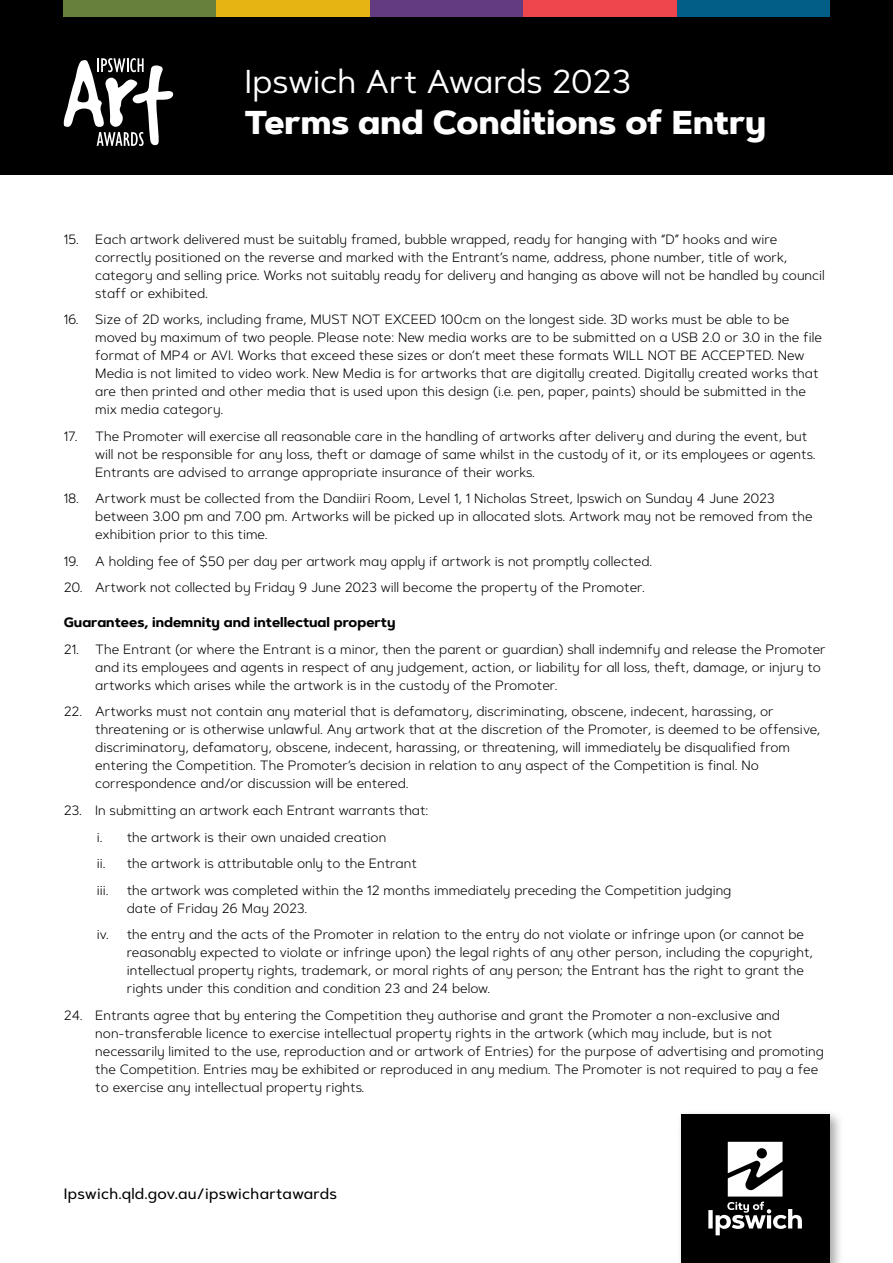
<style>
.page{position:relative;width:893px;height:1263px;background:#fff}
.page>*{position:absolute;margin:0;border:0;box-sizing:border-box;transform-origin:0 0}
.t1{font:800 33px "Artegra Sans Alt";color:#fff}
.t2{font:33px "Artegra Sans Alt";letter-spacing:-.01em;color:#fff}
.t3{font:500 15px "Artegra Sans Alt";letter-spacing:.02em;color:#000}
.Body_copy{font:300 13.5px/18px "Artegra Sans Alt";color:#000}
.Subheading{font:700 13.5px "Artegra Sans Alt";color:#000}
</style>
<div class="page">
<div style="left:0;top:0;width:893px;height:174px;background:#000"></div>
<div style="left:676px;top:0;width:153px;height:17px;background:#005e87"></div>
<div style="left:64px;top:0;width:153px;height:17px;background:#67803b"></div>
<div style="left:370px;top:0;width:153px;height:17px;background:#633b81"></div>
<div style="left:217px;top:0;width:153px;height:17px;background:#e7b513"></div>
<div style="left:523px;top:0;width:153px;height:17px;background:#ef454d"></div>
<svg style="left:64px;top:58px;width:109px;height:88px"></svg>
<div style="left:676px;top:1109px;width:168px;height:154px;background:#000;opacity:.35"></div>
<div style="left:681px;top:1114px;width:149px;height:149px;background:#000"></div>
<svg style="left:708px;top:1142px;width:94px;height:93px"></svg>
<h1 class="t2" style="left:244px;top:59px;width:388px">Ipswich Art Awards 2023</h1>
<h1 class="t1" style="left:244px;top:97px;width:523px">Terms and Conditions of Entry</h1>
<p class="Body_copy" style="left:95px;top:230px;width:731px;text-indent:-32px">15. Each artwork delivered must be suitably framed, bubble wrapped, ready for hanging with “D” hooks and wire correctly positioned on the reverse and marked with the Entrant’s name, address, phone number, title of work, category and selling price. Works not suitably ready for delivery and hanging as above will not be handled by council staff or exhibited.</p>
<p class="Body_copy" style="left:95px;top:310px;width:728px;text-indent:-32px">16. Size of 2D works, including frame, MUST NOT EXCEED 100cm on the longest side. 3D works must be able to be moved by maximum of two people. Please note: New media works are to be submitted on a USB 2.0 or 3.0 in the file format of MP4 or AVI. Works that exceed these sizes or don’t meet these formats WILL NOT BE ACCEPTED. New Media is not limited to video work. New Media is for artworks that are digitally created. Digitally created works that are then printed and other media that is used upon this design (i.e. pen, paper, paints) should be submitted in the mix media category.</p>
<p class="Body_copy" style="left:95px;top:427px;width:722px;text-indent:-32px">17. The Promoter will exercise all reasonable care in the handling of artworks after delivery and during the event, but will not be responsible for any loss, theft or damage of same whilst in the custody of it, or its employees or agents.<br>Entrants are advised to arrange appropriate insurance of their works.</p>
<p class="Body_copy" style="left:95px;top:489px;width:719px;text-indent:-32px">18. Artwork must be collected from the Dandiiri Room, Level 1, 1 Nicholas Street, Ipswich on Sunday 4 June 2023 between 3.00 pm and 7.00 pm. Artworks will be picked up in allocated slots. Artwork may not be removed from the exhibition prior to this time.</p>
<p class="Body_copy" style="left:64px;top:552px;width:590px">19. A holding fee of $50 per day per artwork may apply if artwork is not promptly collected.</p>
<p class="Body_copy" style="left:64px;top:578px;width:583px">20. Artwork not collected by Friday 9 June 2023 will become the property of the Promoter.</p>
<p class="Subheading" style="left:64px;top:613px;width:333px">Guarantees, indemnity and intellectual property</p>
<p class="Body_copy" style="left:95px;top:640px;width:732px;text-indent:-32px">21. The Entrant (or where the Entrant is a minor, then the parent or guardian) shall indemnify and release the Promoter and its employees and agents in respect of any judgement, action, or liability for all loss, theft, damage, or injury to artworks which arises while the artwork is in the custody of the Promoter.</p>
<p class="Body_copy" style="left:95px;top:702px;width:727px;text-indent:-32px">22. Artworks must not contain any material that is defamatory, discriminating, obscene, indecent, harassing, or threatening or is otherwise unlawful. Any artwork that at the discretion of the Promoter, is deemed to be offensive, discriminatory, defamatory, obscene, indecent, harassing, or threatening, will immediately be disqualified from entering the Competition. The Promoter’s decision in relation to any aspect of the Competition is final. No correspondence and/or discussion will be entered.</p>
<p class="Body_copy" style="left:64px;top:801px;width:366px">23. In submitting an artwork each Entrant warrants that:</p>
<p class="Body_copy" style="left:97px;top:827px;width:291px">i. the artwork is their own unaided creation</p>
<p class="Body_copy" style="left:97px;top:854px;width:322px">ii. the artwork is attributable only to the Entrant</p>
<p class="Body_copy" style="left:97px;top:880px;width:13px">iii.</p>
<p class="Body_copy" style="left:127px;top:880px;width:606px">the artwork was completed within the 12 months immediately preceding the Competition judging date of Friday 26 May 2023.</p>
<p class="Body_copy" style="left:127px;top:925px;width:688px;text-indent:-30px">iv. the entry and the acts of the Promoter in relation to the entry do not violate or infringe upon (or cannot be reasonably expected to violate or infringe upon) the legal rights of any other person, including the copyright, intellectual property rights, trademark, or moral rights of any person; the Entrant has the right to grant the rights under this condition and condition 23 and 24 below.</p>
<p class="Body_copy" style="left:95px;top:1005px;width:730px;text-indent:-32px">24. Entrants agree that by entering the Competition they authorise and grant the Promoter a non-exclusive and non-transferable licence to exercise intellectual property rights in the artwork (which may include, but is not necessarily limited to the use, reproduction and or artwork of Entries) for the purpose of advertising and promoting the Competition. Entries may be exhibited or reproduced in any medium. The Promoter is not required to pay a fee to exercise any intellectual property rights.</p>
<p class="t3" style="left:64px;top:1183px;width:275px">Ipswich.qld.gov.au/ipswichartawards</p>
</div>
